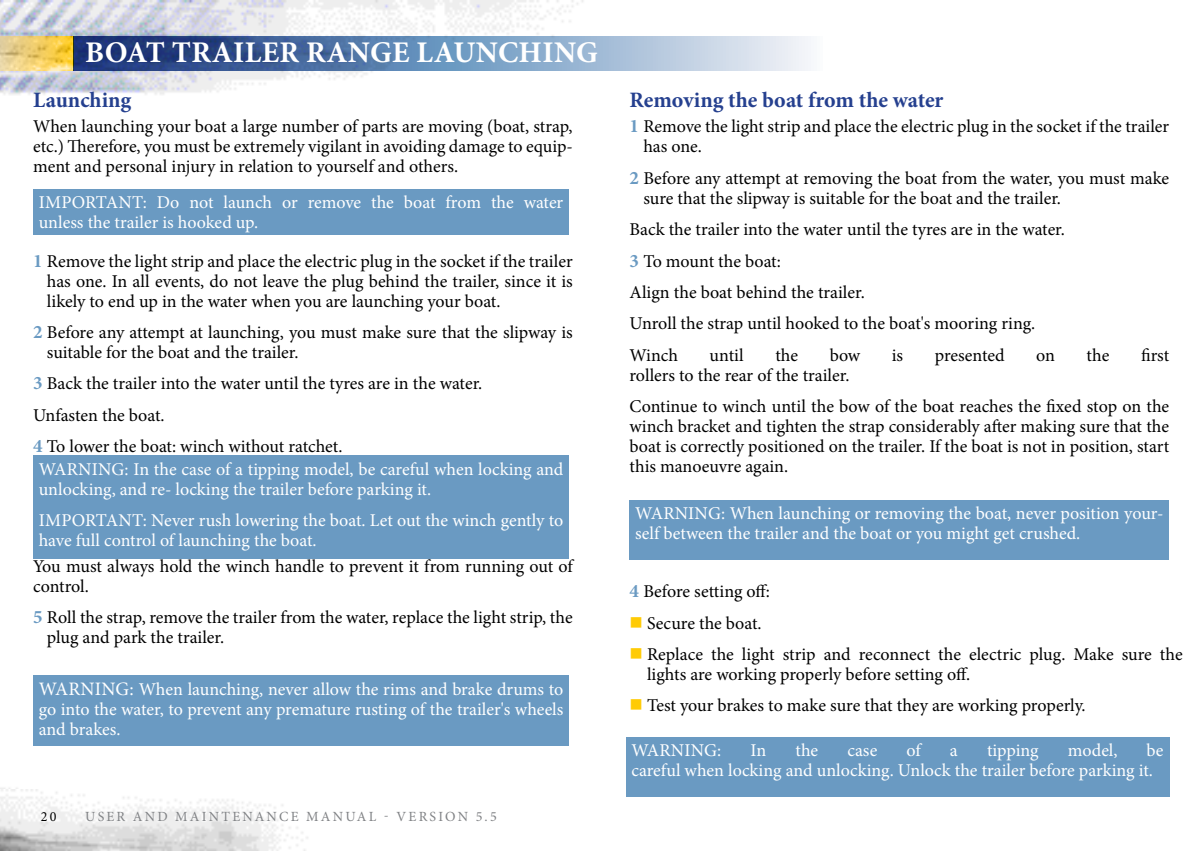
<style>
.page{position:relative;width:1191px;height:851px;background:#fff}
.page>*{position:absolute;margin:0;border:0;box-sizing:border-box;transform-origin:0 0}
.t1{font:700 30px "Minion Pro";letter-spacing:.01em;color:#fff}
.t2{font:700 22px "Minion Pro";color:#25408f}
.t3{font:18px/20px "Minion Pro";letter-spacing:-.005em;color:#000}
.t4{font:18px/20px "Minion Pro";color:#fff}
.t5{font:14px "Minion Pro";letter-spacing:.16em;color:#808285}
.t6{font:14px "Minion Pro";color:#000}
.s1{font-weight:700;font-size:19px;color:#6a9ac2}
.s2{font-size:19px}
.s3{color:#ffcb05}
</style>
<div class="page">
<img style="left:0;top:0;width:624px;height:850px">
<svg style="left:0;top:37px;width:74px;height:34px;background:#edcd6c"></svg>
<div style="left:629px;top:500px;width:540px;height:60px;background:#6a9ac2"></div>
<svg style="left:74px;top:37px;width:737px;height:34px;background:#738fb7"></svg>
<div style="left:33px;top:675px;width:536px;height:70px;background:#6a9ac2"></div>
<div style="left:33px;top:189px;width:536px;height:45px;background:#6a9ac2"></div>
<div style="left:33px;top:455px;width:536px;height:52px;background:#6a9ac2"></div>
<div style="left:33px;top:507px;width:536px;height:51px;background:#6a9ac2"></div>
<div style="left:626px;top:737px;width:543px;height:60px;background:#6a9ac2"></div>
<h1 class="t1" style="left:85px;top:31px;width:514px">BOAT TRAILER RANGE LAUNCHING</h1>
<p class="t2" style="left:33px;top:84px;width:100px">Launching</p>
<p class="t3" style="left:33px;top:117px;width:541px;text-align:justify">When launching your boat a large number of parts are moving (boat, strap, etc.) Therefore, you must be extremely vigilant in avoiding damage to equip&shy;ment and personal injury in relation to yourself and others.</p>
<p class="t4" style="left:39px;top:192px;width:526px">IMPORTANT: Do not launch or remove the boat from the water unless the trailer is hooked up.</p>
<p class="t3" style="left:47px;top:251px;width:527px;text-align:justify;text-indent:-14px"><span class="s1">1</span> Remove the light strip and place the electric plug in the socket if the trailer has one. In all events, do not leave the plug behind the trailer, since it is likely to end up in the water when you are launching your boat.</p>
<p class="t3" style="left:47px;top:322px;width:527px;text-indent:-14px"><span class="s1">2</span> Before any attempt at launching, you must make sure that the slipway is suitable for the boat and the trailer.</p>
<p class="t3" style="left:33px;top:368px;width:451px;line-height:31.4px"><span class="s1">3</span> Back the trailer into the water until the tyres are in the water.<br>Unfasten the boat.<br><span class="s1">4</span> To lower the boat: winch without ratchet.</p>
<p class="t4" style="left:39px;top:459px;width:526px">WARNING: In the case of a tipping model, be careful when locking and unlocking, and re- locking the trailer before parking it.</p>
<p class="t4" style="left:39px;top:510px;width:526px">IMPORTANT: Never rush lowering the boat. Let out the winch gently to have full control of launching the boat.</p>
<p class="t3" style="left:33px;top:555px;width:541px">You must always hold the winch handle to prevent it from running out of control.</p>
<p class="t3" style="left:47px;top:607px;width:527px;text-indent:-14px"><span class="s1">5</span> Roll the strap, remove the trailer from the water, replace the light strip, the plug and park the trailer.</p>
<p class="t4" style="left:39px;top:678px;width:526px;text-align:justify"><span class="s2">WARNING:</span> When launching, never allow the rims and brake drums to go into the water, to prevent any premature rusting of the trailer's wheels and brakes.</p>
<p class="t6" style="left:41px;top:807px;width:17px">20</p>
<p class="t5" style="left:85px;top:807px;width:413px">USER AND MAINTENANCE MANUAL - VERSION 5.5</p>
<p class="t2" style="left:629px;top:84px;width:315px">Removing the boat from the water</p>
<p class="t3" style="left:643px;top:117px;width:527px;text-indent:-14px"><span class="s1">1</span> Remove the light strip and place the electric plug in the socket if the trailer has one.</p>
<p class="t3" style="left:643px;top:168px;width:527px;text-indent:-14px"><span class="s1">2</span> Before any attempt at removing the boat from the water, you must make sure that the slipway is suitable for the boat and the trailer.</p>
<p class="t3" style="left:629px;top:214px;width:437px;line-height:31.4px">Back the trailer into the water until the tyres are in the water.<br><span class="s1">3</span> To mount the boat:<br>Align the boat behind the trailer.<br>Unroll the strap until hooked to the boat's mooring ring.<br>Winch</p>
<p class="t3" style="left:709px;top:345px;width:36px">until</p>
<p class="t3" style="left:775px;top:345px;width:24px">the</p>
<p class="t3" style="left:829px;top:345px;width:32px">bow</p>
<p class="t3" style="left:892px;top:345px;width:13px">is</p>
<p class="t3" style="left:934px;top:345px;width:71px">presented</p>
<p class="t3" style="left:1036px;top:345px;width:20px">on</p>
<p class="t3" style="left:1086px;top:345px;width:24px">the</p>
<p class="t3" style="left:1141px;top:345px;width:30px">first</p>
<p class="t3" style="left:629px;top:359px;width:541px;line-height:31.4px">rollers to the rear of the trailer.<br>Continue to winch until the bow of the boat reaches the fixed stop on the</p>
<p class="t3" style="left:629px;top:416px;width:541px;text-align:justify">winch bracket and tighten the strap considerably after making sure that the boat is correctly positioned on the trailer. If the boat is not in position, start this manoeuvre again.</p>
<p class="t4" style="left:635px;top:503px;width:530px">WARNING: When launching or removing the boat, never position your&shy;self between the trailer and the boat or you might get crushed.</p>
<p class="t3" style="left:629px;top:581px;width:142px"><span class="s1">4</span> Before setting off:</p>
<p class="t3" style="left:629px;top:612px;width:134px"><span class="s3">■</span> Secure the boat.</p>
<p class="t3" style="left:647px;top:644px;width:537px;text-indent:-18px"><span class="s3">■</span> Replace the light strip and reconnect the electric plug. Make sure the lights are working properly before setting off.</p>
<p class="t3" style="left:629px;top:695px;width:458px"><span class="s3">■</span> Test your brakes to make sure that they are working properly.</p>
<p class="t4" style="left:631px;top:740px;width:91px">WARNING:</p>
<p class="t4" style="left:750px;top:740px;width:17px">In</p>
<p class="t4" style="left:795px;top:740px;width:24px">the</p>
<p class="t4" style="left:847px;top:740px;width:31px">case</p>
<p class="t4" style="left:906px;top:740px;width:16px">of</p>
<p class="t4" style="left:950px;top:740px;width:9px">a</p>
<p class="t4" style="left:987px;top:740px;width:53px">tipping</p>
<p class="t4" style="left:1067px;top:740px;width:51px">model,</p>
<p class="t4" style="left:631px;top:740px;width:533px;text-indent:515px">be careful when locking and unlocking. Unlock the trailer before parking it.</p>
</div>
